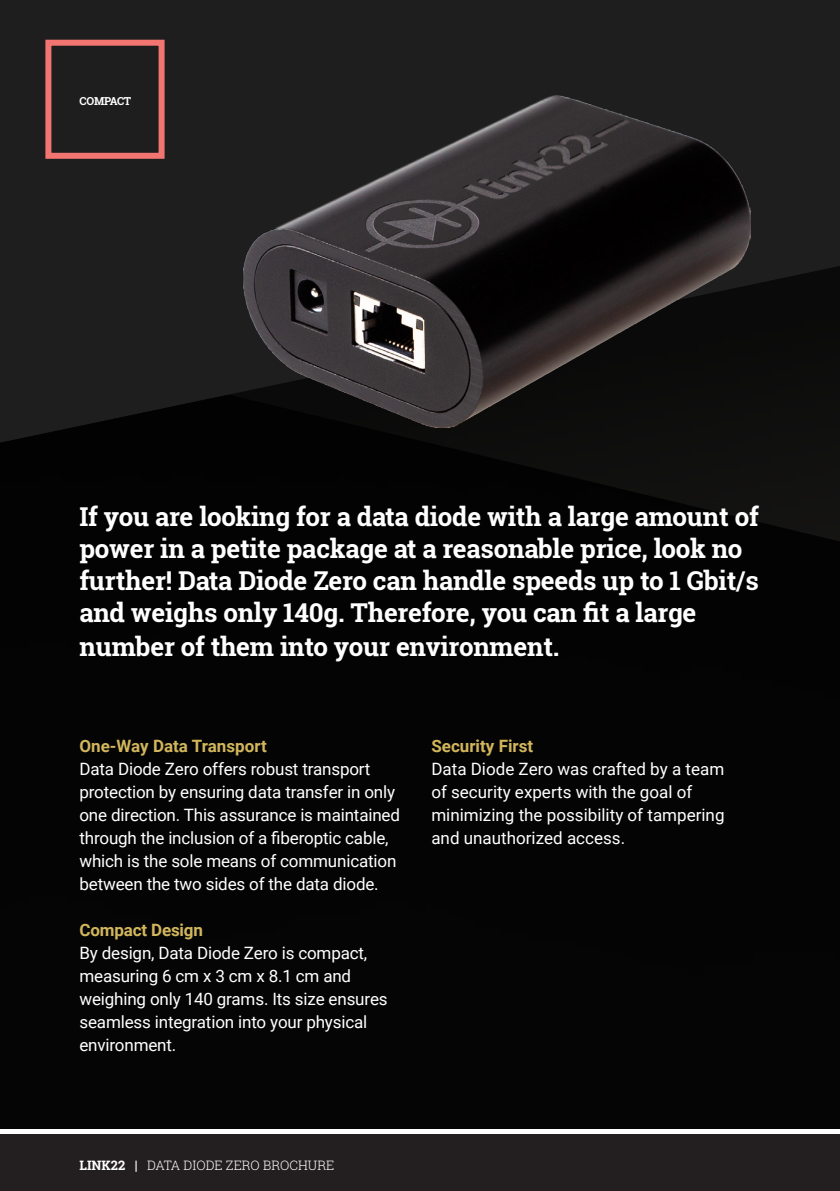
<style>
.page{position:relative;width:840px;height:1191px;background:#fff}
.page>*{position:absolute;margin:0;border:0;box-sizing:border-box;transform-origin:0 0}
.t1{font:700 26px/32.4px "Roboto Slab";letter-spacing:-.01em;color:#fff}
.Bröd{font:17px/23px "Roboto";letter-spacing:-.01em;color:#fff}
.Bröd-2{font:700 17px "Roboto";color:#d2b65c}
.Rubrik{font:300 13px "Roboto Slab";color:#fff}
.t2{font:700 11px "Roboto Slab";letter-spacing:-.025em;color:#fff}
.s1{font-weight:700;color:#d2b65c}
.s2{font-weight:700}
</style>
<div class="page">
<div style="left:0;top:1134px;width:839px;height:57px;background:#231f20"></div>
<div style="left:0;top:612px;width:839px;height:516px;background:#040404"></div>
<div style="left:0;top:531px;width:839px;height:81px;background:#030303"></div>
<img style="left:0;top:0;width:839px;height:531px">
<img style="left:242px;top:94px;width:508px;height:334px">
<div style="left:45px;top:40px;width:119px;height:119px;border:6px solid #f27572"></div>
<p class="t2" style="left:79px;top:93px;width:53px">COMPACT</p>
<p class="t1" style="left:79px;top:500px;width:680px">If you are looking for a data diode with a large amount of power in a petite package at a reasonable price, look no further! Data Diode Zero can handle speeds up to 1 Gbit/s and weighs only 140g. Therefore, you can fit a large number of them into your environment.</p>
<p class="Bröd-2" style="left:79px;top:734px;width:189px">One-Way Data Transport</p>
<p class="Bröd" style="left:79px;top:757px;width:322px">Data Diode Zero offers robust transport protection by ensuring data transfer in only one direction. This assurance is maintained through the inclusion of a fiberoptic cable, which is the sole means of communication between the two sides of the data diode.</p>
<p class="Bröd" style="left:79px;top:918px;width:309px"><span class="s1">Compact Design<br></span>By design, Data Diode Zero is compact, measuring 6 cm x 3 cm x 8.1 cm and weighing only 140 grams. Its size ensures seamless integration into your physical environment.</p>
<p class="Bröd-2" style="left:431px;top:734px;width:103px">Security First</p>
<p class="Bröd" style="left:431px;top:757px;width:294px">Data Diode Zero was crafted by a team of security experts with the goal of</p>
<p class="Bröd" style="left:431px;top:803px;width:294px">minimizing the possibility of tampering and unauthorized access.</p>
<p class="Rubrik" style="left:79px;top:1156px;width:256px"><span class="s2">LINK22 |</span> DATA DIODE ZERO BROCHURE</p>
</div>
